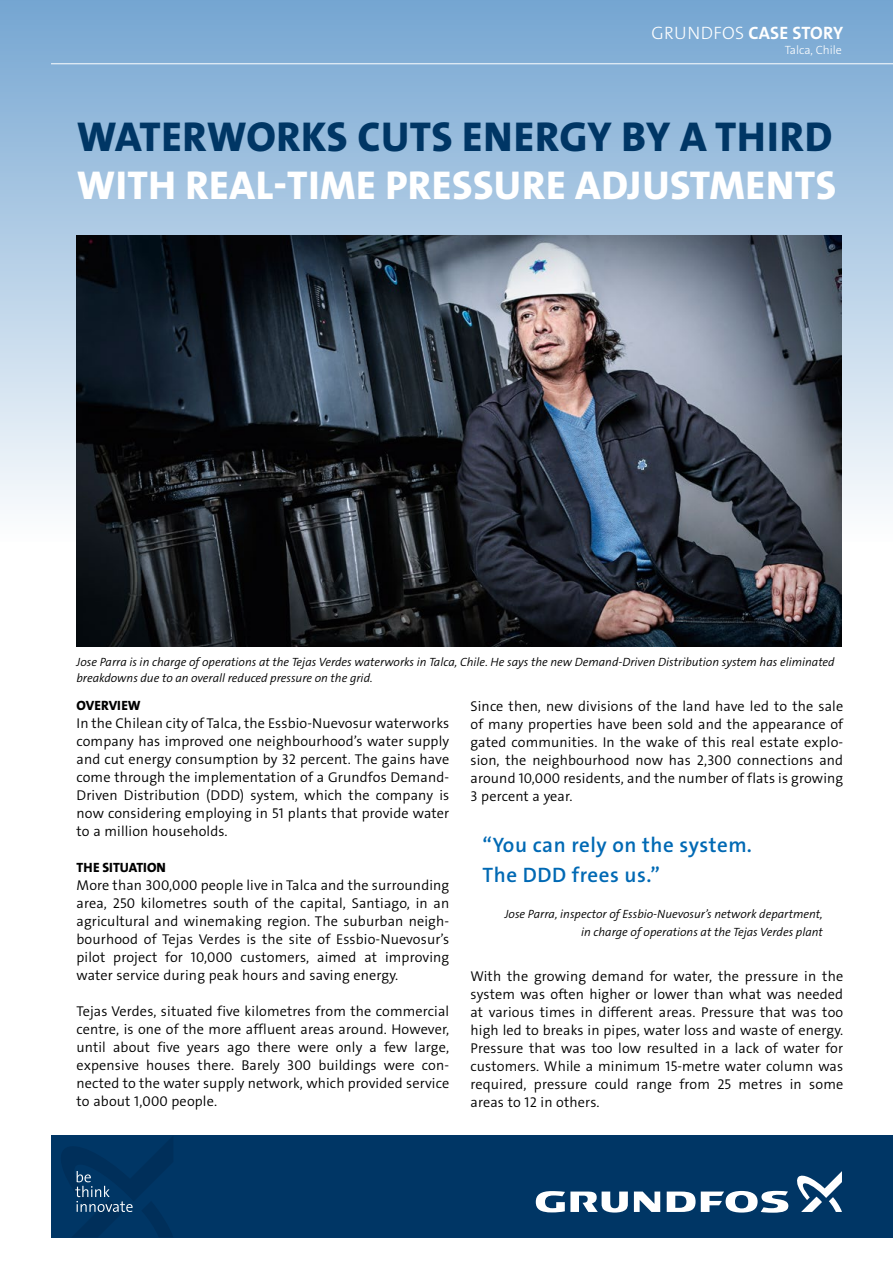
<style>
.page{position:relative;width:893px;height:1263px;background:#fff}
.page>*{position:absolute;margin:0;border:0;box-sizing:border-box;transform-origin:0 0}
.t1{font:42px "Grundfos The Sans V2 OT 8 XB";letter-spacing:.015em;color:#003665}
.t2{font:40.5px "Grundfos The Sans V2 OT 8 XB";letter-spacing:.015em;color:#fff}
.t3{font:21px/30px "Grundfos The Sans V2 OT 6 SB";letter-spacing:.025em;color:#0069b4}
.t4{font:18px "Grundfos The Sans V2 OT 7 B";letter-spacing:.005em;color:#fff}
.t5{font:14.25px/18px "Grundfos The Sans V2 OT 4 SL";letter-spacing:.01em;color:#000;text-align:justify}
.t6{font:13.5px "Grundfos The Sans V2 OT 8 XB";letter-spacing:.005em;color:#000}
.t7{font:12px/16.5px "Grundfos The Sans V2 OT 4 SL Italic";color:#000}
.t8{font:12px "Grundfos The Sans V2 OT 3 L";color:#fff}
.s1{font-family:"Grundfos The Sans V2 OT 3 L"}
</style>
<div class="page">
<div style="left:0;top:0;width:893px;height:542px;background:linear-gradient(to bottom,#76a6d2,#f9f9f9)"></div>
<img style="left:77px;top:236px;width:765px;height:410px">
<div style="left:51px;top:1135px;width:842px;height:102px;background:#003665"></div>
<svg style="left:634px;top:1191px;width:26px;height:21px"></svg>
<svg style="left:536px;top:1191px;width:92px;height:21px"></svg>
<svg style="left:667px;top:1191px;width:121px;height:22px"></svg>
<svg style="left:797px;top:1171px;width:45px;height:41px"></svg>
<svg style="left:61px;top:1137px;width:112px;height:100px"></svg>
<hr style="left:51px;top:63px;width:842px;height:1px;background:#fff">
<p class="t4" style="left:652px;top:21px;width:193px"><span class="s1">GRUNDFOS</span> CASE STORY</p>
<p class="t8" style="left:785px;top:42px;width:59px">Talca, Chile</p>
<h1 class="t1" style="left:77px;top:110px;width:757px">WATERWORKS CUTS ENERGY BY A THIRD</h1>
<h2 class="t2" style="left:77px;top:159px;width:761px">WITH REAL-TIME PRESSURE ADJUSTMENTS</h2>
<p class="t7" style="left:77px;top:654px;width:760px">Jose Parra is in charge of operations at the Tejas Verdes waterworks in Talca, Chile. He says the new Demand-Driven Distribution system has eliminated breakdowns due to an overall reduced pressure on the grid.</p>
<p class="t6" style="left:77px;top:697px;width:66px">OVERVIEW</p>
<p class="t5" style="left:77px;top:714px;width:374px">In the Chilean city of Talca, the Essbio-Nuevosur waterworks company has improved one neighbourhood’s water supply and cut energy consumption by 32 percent. The gains have come through the implementation of a Grundfos Demand-Driven Distribution (DDD) system, which the company is now considering employing in 51 plants that provide water to a million households.</p>
<p class="t6" style="left:77px;top:859px;width:91px">THE SITUATION</p>
<p class="t5" style="left:77px;top:876px;width:374px">More than 300,000 people live in Talca and the surrounding area, 250 kilometres south of the capital, Santiago, in an agricultural and winemaking region. The suburban neigh&shy;bourhood of Tejas Verdes is the site of Essbio-Nuevosur’s pilot project for 10,000 customers, aimed at improving water service during peak hours and saving energy.</p>
<p class="t5" style="left:77px;top:1002px;width:374px">Tejas Verdes, situated five kilometres from the commercial centre, is one of the more affluent areas around. However, until about five years ago there were only a few large, expensive houses there. Barely 300 buildings were con&shy;nected to the water supply network, which provided service to about 1,000 people.</p>
<p class="t5" style="left:470px;top:697px;width:374px">Since then, new divisions of the land have led to the sale of many properties have been sold and the appearance of gated communities. In the wake of this real estate explo&shy;sion, the neighbourhood now has 2,300 connections and around 10,000 residents, and the number of flats is growing 3 percent a year.</p>
<h3 class="t3" style="left:483px;top:830px;width:271px">“You can rely on the system.<br>The DDD frees us.”</h3>
<p class="t7" style="left:505px;top:905px;width:320px;line-height:18px;text-align:right">Jose Parra, inspector of Essbio-Nuevosur’s network department, in charge of operations at the Tejas Verdes plant</p>
<p class="t5" style="left:470px;top:967px;width:374px">With the growing demand for water, the pressure in the system was often higher or lower than what was needed at various times in different areas. Pressure that was too high led to breaks in pipes, water loss and waste of energy.<br>Pressure that was too low resulted in a lack of water for customers. While a minimum 15-metre water column was required, pressure could range from 25 metres in some areas to 12 in others.</p>
</div>
